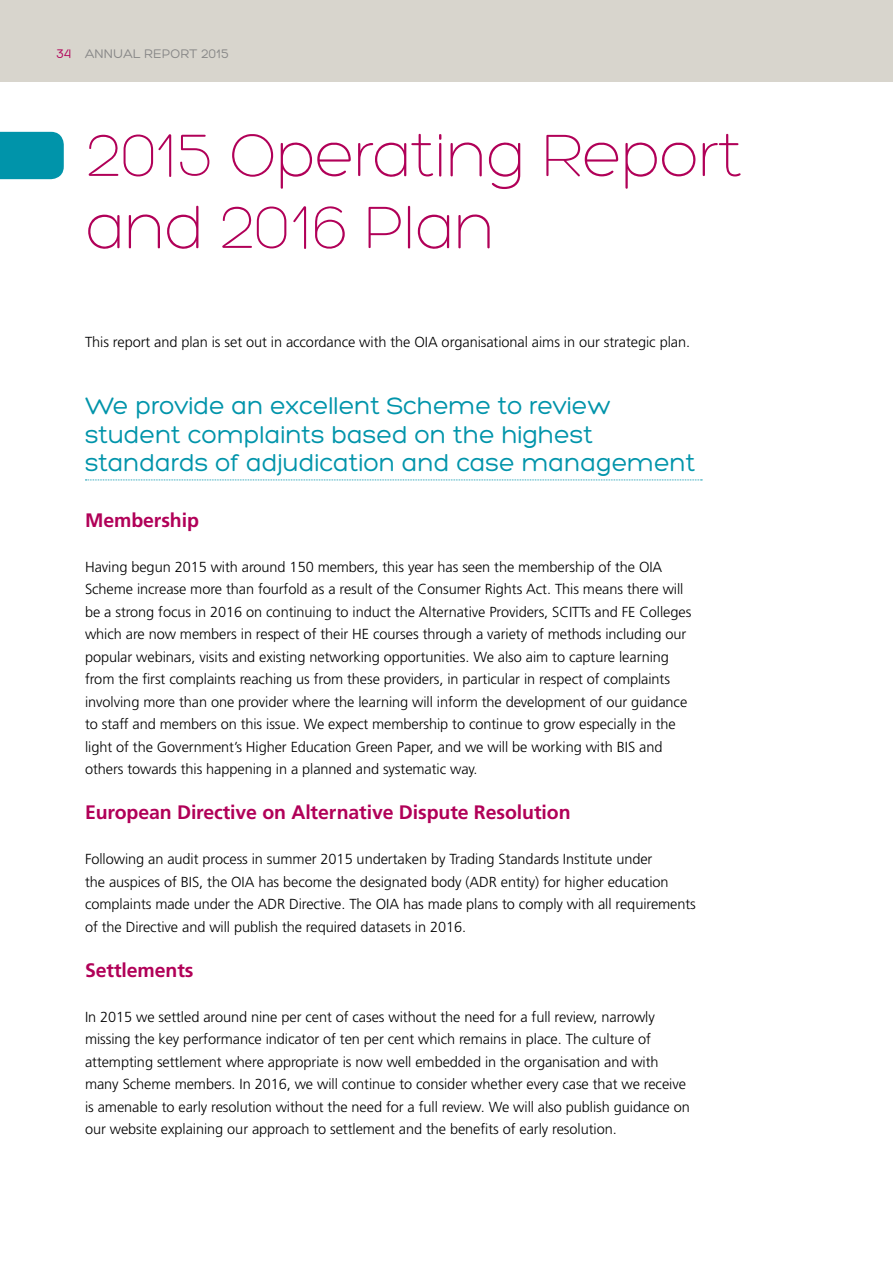
<style>
.page{position:relative;width:893px;height:1263px;background:#fff}
.page>*{position:absolute;margin:0;border:0;box-sizing:border-box;transform-origin:0 0}
.t1{font:300 64.5px/72px "Hero";letter-spacing:-.02em;color:#b10058}
.t2{font:25.5px/28.5px "Hero";letter-spacing:-.005em;color:#0094aa}
.t3{font:700 19.5px "Frutiger";letter-spacing:-.005em;color:#b10058}
.t4{font:300 14.55px/22.5px "Frutiger";letter-spacing:-.005em;color:#000}
.t5{font:13.5px "Hero";color:#878787}
.s1{color:#b10058}
</style>
<div class="page">
<div style="left:0;top:0;width:893px;height:81px;background:#d8d5cd"></div>
<svg style="left:85px;top:480px;width:617px;height:1px"></svg>
<div style="left:0;top:132px;width:64px;height:47px;background:#0094aa"></div>
<p class="t5" style="left:56px;top:47px;width:174px"><span class="s1">34</span> ANNUAL REPORT 2015</p>
<h1 class="t1" style="left:85px;top:120px;width:659px">2015 Operating Report and 2016 Plan</h1>
<p class="t4" style="left:85px;top:330px;width:607px">This report and plan is set out in accordance with the OIA organisational aims in our strategic plan.</p>
<h2 class="t2" style="left:85px;top:392px;width:612px">We provide an excellent Scheme to review student complaints based on the highest standards of adjudication and case management</h2>
<h3 class="t3" style="left:85px;top:508px;width:115px">Membership</h3>
<p class="t4" style="left:85px;top:555px;width:608px">Having begun 2015 with around 150 members, this year has seen the membership of the OIA Scheme increase more than fourfold as a result of the Consumer Rights Act. This means there will be a strong focus in 2016 on continuing to induct the Alternative Providers, SCITTs and FE Colleges which are now members in respect of their HE courses through a variety of methods including our popular webinars, visits and existing networking opportunities. We also aim to capture learning from the first complaints reaching us from these providers, in particular in respect of complaints involving more than one provider where the learning will inform the development of our guidance to staff and members on this issue. We expect membership to continue to grow especially in the light of the Government’s Higher Education Green Paper, and we will be working with BIS and others towards this happening in a planned and systematic way.</p>
<h3 class="t3" style="left:85px;top:801px;width:487px">European Directive on Alternative Dispute Resolution</h3>
<p class="t4" style="left:85px;top:848px;width:612px">Following an audit process in summer 2015 undertaken by Trading Standards Institute under<br>the auspices of BIS, the OIA has become the designated body (ADR entity) for higher education complaints made under the ADR Directive. The OIA has made plans to comply with all requirements of the Directive and will publish the required datasets in 2016.</p>
<h3 class="t3" style="left:85px;top:958px;width:110px">Settlements</h3>
<p class="t4" style="left:85px;top:1005px;width:606px">In 2015 we settled around nine per cent of cases without the need for a full review, narrowly missing the key performance indicator of ten per cent which remains in place. The culture of attempting settlement where appropriate is now well embedded in the organisation and with many Scheme members. In 2016, we will continue to consider whether every case that we receive is amenable to early resolution without the need for a full review. We will also publish guidance on our website explaining our approach to settlement and the benefits of early resolution.</p>
</div>
